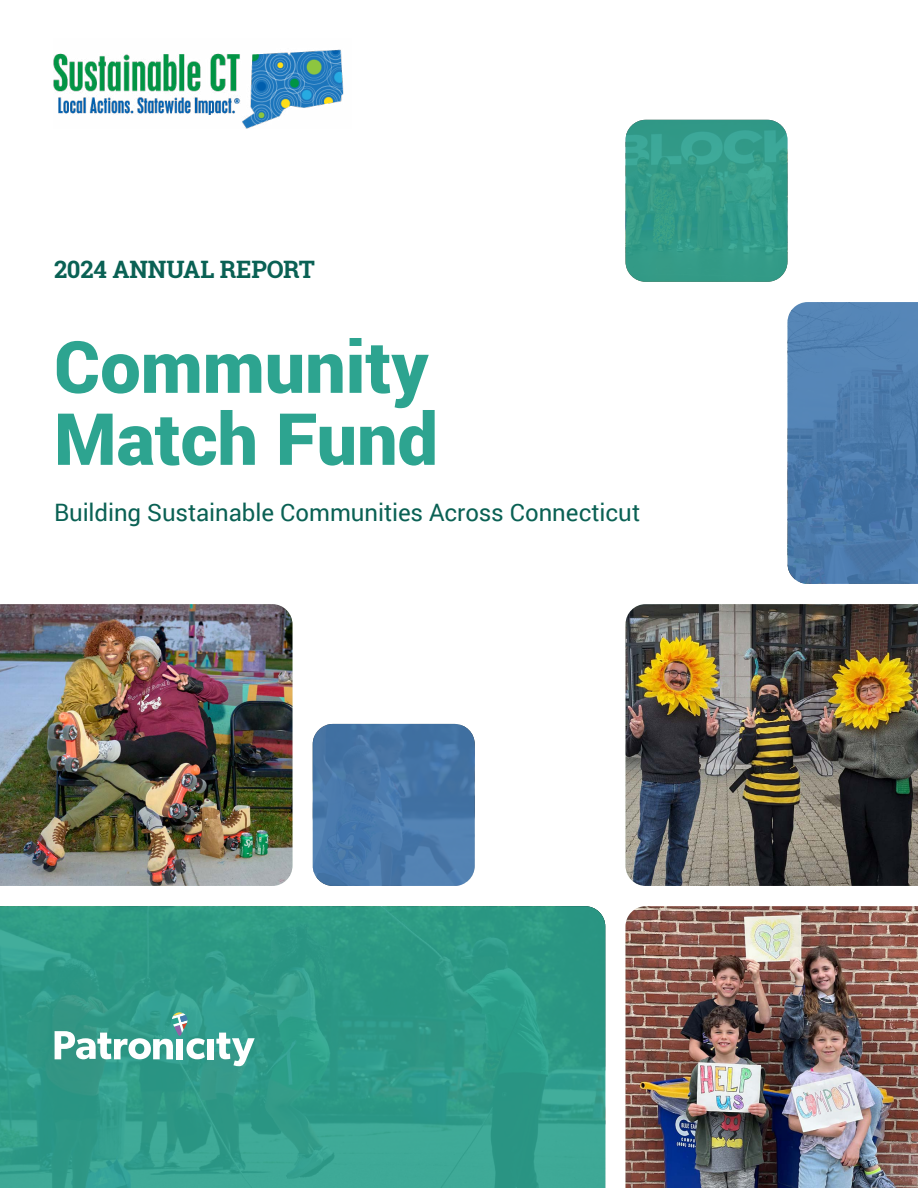
<style>
.page{position:relative;width:918px;height:1188px;background:#fff}
.page>*{position:absolute;margin:0;border:0;box-sizing:border-box;transform-origin:0 0}
.t1{font:900 72px/72px "Roboto";color:#2da490}
.t2{font:24px "Roboto";letter-spacing:-.005em;color:#0a6154}
.t3{font:700 24px "Roboto Slab";letter-spacing:-.01em;color:#0a6154}
</style>
<div class="page">
<img style="left:0;top:604px;width:292px;height:282px">
<img style="left:626px;top:604px;width:292px;height:282px">
<img style="left:626px;top:906px;width:292px;height:282px">
<div style="left:626px;top:120px;width:162px;height:162px;background:linear-gradient(to bottom,#369f8e,#339a86);border-radius:20px"></div>
<div style="left:313px;top:724px;width:162px;height:162px;background:linear-gradient(to right,#4877a9,#4979aa);border-radius:20px"></div>
<svg style="left:788px;top:302px;width:130px;height:282px;background:#4d7cad"></svg>
<svg style="left:0;top:906px;width:605px;height:282px;background:#319c89"></svg>
<div style="left:208px;top:1039px;width:6px;height:20px;background:#fff"></div>
<svg style="left:216px;top:1033px;width:39px;height:33px"></svg>
<svg style="left:55px;top:1012px;width:150px;height:47px"></svg>
<img style="left:54px;top:49px;width:290px;height:79px">
<p class="t3" style="left:54px;top:253px;width:262px">2024 ANNUAL REPORT</p>
<h1 class="t1" style="left:54px;top:328px;width:386px">Community<br>Match Fund</h1>
<p class="t2" style="left:54px;top:496px;width:588px">Building Sustainable Communities Across Connecticut</p>
</div>
